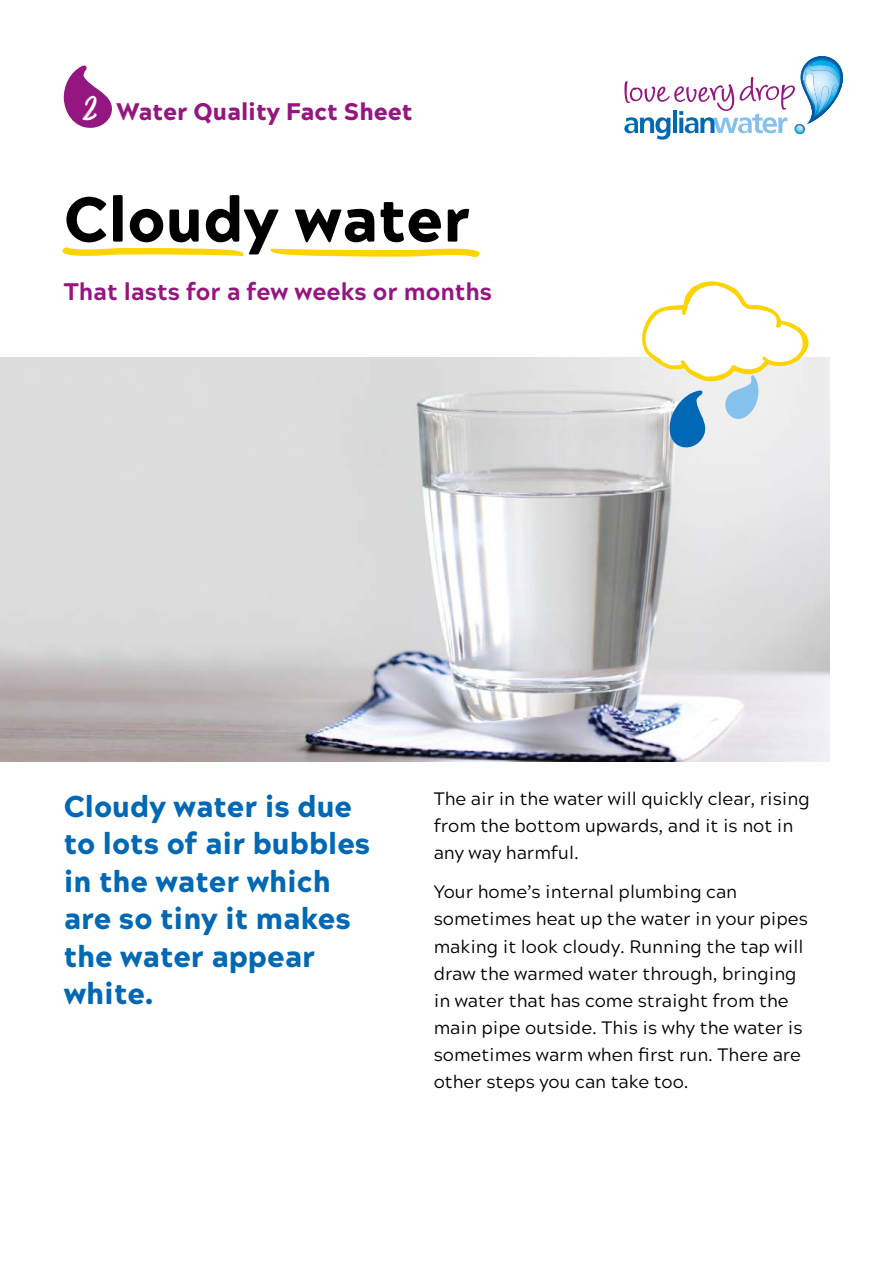
<style>
.page{position:relative;width:893px;height:1263px;background:#fff}
.page>*{position:absolute;margin:0;border:0;box-sizing:border-box;transform-origin:0 0}
.t1{font:900 63px "Acherus Grotesque";color:#000}
.t2{font:900 30px/37.5px "Acherus Grotesque";color:#0068b4}
.t3{font:800 24px "Acherus Grotesque";color:#941680}
.t4{font:900 24px "Acherus Grotesque";color:#941680}
.t5{font:18px/27px "Acherus Grotesque";color:#000}
.s1{font-family:"Smoothy";font-weight:400;font-style:italic;font-size:34.35px;color:#fff}
</style>
<div class="page">
<svg style="left:63px;top:65px;width:49px;height:63px"></svg>
<svg style="left:624px;top:56px;width:219px;height:84px"></svg>
<img style="left:802px;top:59px;width:39px;height:35px">
<img style="left:794px;top:94px;width:24px;height:40px">
<img style="left:0;top:357px;width:829px;height:404px">
<svg style="left:639px;top:281px;width:170px;height:169px"></svg>
<svg style="left:270px;top:249px;width:210px;height:8px"></svg>
<svg style="left:62px;top:247px;width:182px;height:9px"></svg>
<h3 class="t4" style="left:81px;top:91px;width:333px"><span class="s1">2</span> Water Quality Fact Sheet</h3>
<h1 class="t1" style="left:64px;top:165px;width:407px">Cloudy water</h1>
<h3 class="t3" style="left:64px;top:271px;width:430px">That lasts for a few weeks or months</h3>
<h2 class="t2" style="left:64px;top:785px;width:308px">Cloudy water is due to lots of air bubbles in the water which are so tiny it makes the water appear white.</h2>
<p class="t5" style="left:434px;top:783px;width:378px">The air in the water will quickly clear, rising from the bottom upwards, and it is not in any way harmful.</p>
<p class="t5" style="left:434px;top:877px;width:376px">Your home’s internal plumbing can sometimes heat up the water in your pipes making it look cloudy. Running the tap will draw the warmed water through, bringing in water that has come straight from the main pipe outside. This is why the water is sometimes warm when first run. There are other steps you can take too.</p>
</div>
